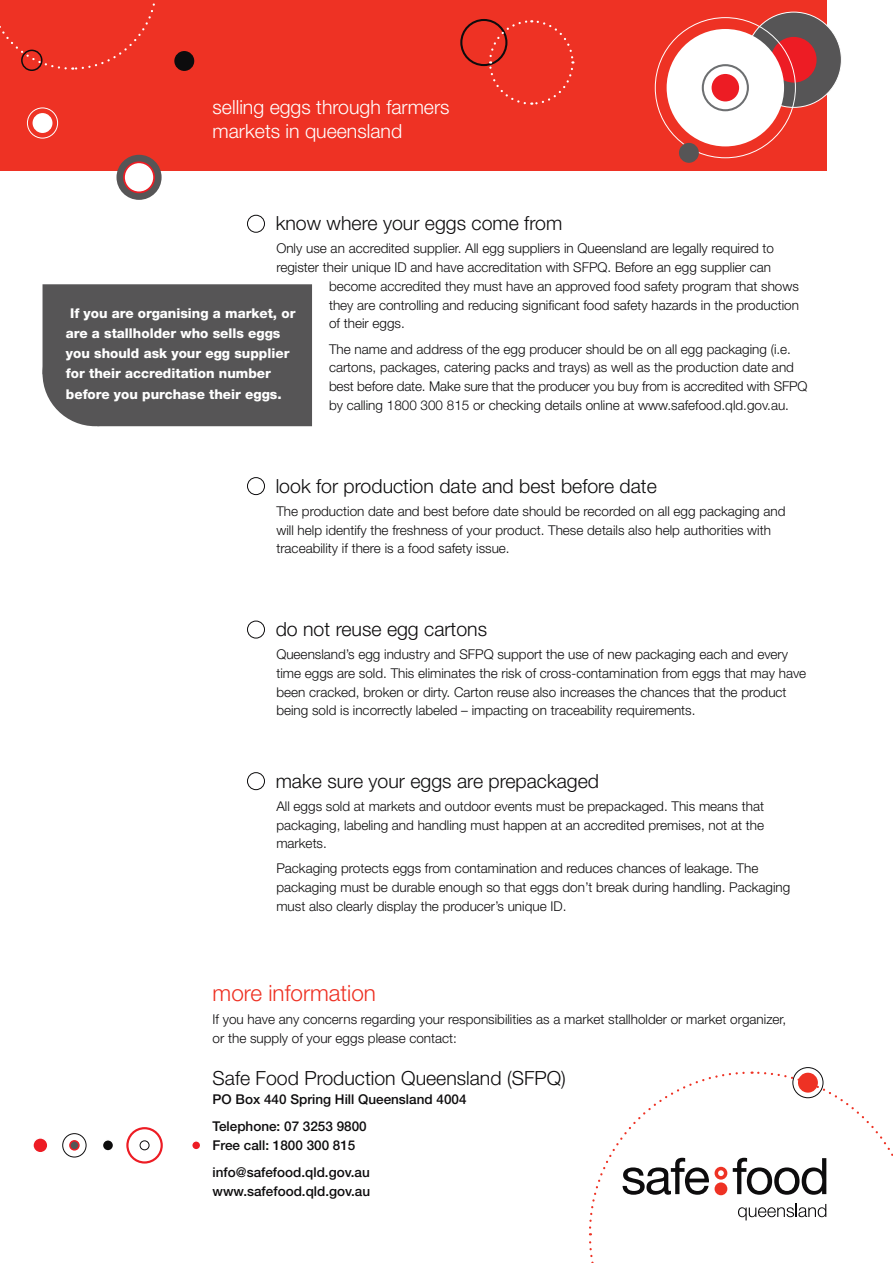
<style>
.page{position:relative;width:893px;height:1263px;background:#fff}
.page>*{position:absolute;margin:0;border:0;box-sizing:border-box;transform-origin:0 0}
.t1{font:300 22.5px "Helvetica Neue";color:#ee3224}
.t2{font:300 19.5px "Helvetica Neue";color:#0d0c0d}
.t3{font:300 19.5px/23.4px "Helvetica Neue";color:#fff}
.t4{font:300 13.5px/18.8px "Helvetica Neue";color:#0d0c0d}
.t5{font:800 13.5px/20.2px "Helvetica Neue";color:#fff}
.t6{font:500 13.5px/27.3px "Helvetica Neue";color:#0d0c0d}
</style>
<div class="page">
<div style="left:247px;top:215px;width:18px;height:18px;border:1px solid #0d0c0d;border-radius:50%"></div>
<div style="left:247px;top:477px;width:18px;height:18px;border:1px solid #0d0c0d;border-radius:50%"></div>
<div style="left:247px;top:621px;width:18px;height:17px;border:1px solid #0d0c0d;border-radius:50%"></div>
<div style="left:247px;top:772px;width:18px;height:18px;border:1px solid #0d0c0d;border-radius:50%"></div>
<div style="left:43px;top:284px;width:269px;height:142px;background:#565556"></div>
<div style="left:43px;top:321px;width:105px;height:105px;background:#565556;border-radius:50%"></div>
<div style="left:125px;top:1126px;width:39px;height:39px;border:4px solid #fff;border-radius:50%"></div>
<div style="left:127px;top:1128px;width:35px;height:34px;background:#fff;border-radius:50%"></div>
<div style="left:126px;top:1127px;width:37px;height:36px;border:2px solid #ed1c24;border-radius:50%"></div>
<div style="left:61px;top:1132px;width:27px;height:26px;border:3px solid #fff;border-radius:50%"></div>
<div style="left:63px;top:1134px;width:23px;height:23px;background:#fff;border-radius:50%"></div>
<div style="left:62px;top:1133px;width:24px;height:24px;border:1px solid #0d0c0d;border-radius:50%"></div>
<div style="left:33px;top:1138px;width:15px;height:15px;background:#ed1c24;border-radius:50%"></div>
<div style="left:32px;top:1137px;width:17px;height:16px;border:2px solid #fff;border-radius:50%"></div>
<div style="left:102px;top:1140px;width:12px;height:11px;background:#0d0c0d;border-radius:50%"></div>
<div style="left:102px;top:1139px;width:12px;height:13px;border:2px solid #fff;border-radius:50%"></div>
<div style="left:70px;top:1141px;width:9px;height:9px;background:#565556;border-radius:50%"></div>
<div style="left:69px;top:1140px;width:11px;height:10px;border:2px solid #ed1c24;border-radius:50%"></div>
<div style="left:192px;top:1141px;width:9px;height:9px;background:#ed1c24;border-radius:50%"></div>
<div style="left:191px;top:1140px;width:10px;height:10px;border:2px solid #fff;border-radius:50%"></div>
<div style="left:140px;top:1140px;width:9px;height:10px;border:1px solid #0d0c0d;border-radius:50%"></div>
<div style="left:0;top:0;width:826px;height:170px;background:#ee3224"></div>
<div style="left:746px;top:12px;width:95px;height:95px;background:#565556;border-radius:50%"></div>
<div style="left:771px;top:37px;width:46px;height:46px;background:#ed1c24;border-radius:50%"></div>
<div style="left:667px;top:29px;width:117px;height:117px;background:#fff;border-radius:50%"></div>
<div style="left:712px;top:74px;width:27px;height:27px;background:#ed1c24;border-radius:50%"></div>
<div style="left:702px;top:64px;width:47px;height:47px;border:2px solid #6d6f71;border-radius:50%"></div>
<div style="left:460px;top:19px;width:47px;height:47px;border:2px solid #0d0c0d;border-radius:50%"></div>
<div style="left:116px;top:155px;width:46px;height:45px;background:#565556;border-radius:50%"></div>
<div style="left:174px;top:51px;width:20px;height:20px;background:#0d0c0d;border-radius:50%"></div>
<div style="left:33px;top:113px;width:19px;height:20px;background:#fff;border-radius:50%"></div>
<div style="left:679px;top:143px;width:20px;height:20px;background:#565556;border-radius:50%"></div>
<svg style="left:488px;top:19px;width:87px;height:86px"></svg>
<svg style="left:0;top:3px;width:155px;height:68px"></svg>
<div style="left:27px;top:108px;width:31px;height:30px;border:1px solid #fff;border-radius:50%"></div>
<svg style="left:123px;top:161px;width:32px;height:32px"></svg>
<div style="left:125px;top:163px;width:28px;height:28px;background:#fff;border-radius:50%"></div>
<div style="left:792px;top:1067px;width:31px;height:31px;border:1px solid #0d0c0d;border-radius:50%"></div>
<svg style="left:588px;top:1070px;width:305px;height:193px"></svg>
<h2 class="t3" style="left:213px;top:95px;width:238px">selling eggs through farmers markets in queensland</h2>
<h2 class="t2" style="left:276px;top:212px;width:288px">know where your eggs come from</h2>
<p class="t4" style="left:276px;top:239px;width:499px">Only use an accredited supplier. All egg suppliers in Queensland are legally required to</p>
<p class="t4" style="left:276px;top:258px;width:496px">register their unique ID and have accreditation with SFPQ. Before an egg supplier can</p>
<p class="t4" style="left:329px;top:276px;width:471px">become accredited they must have an approved food safety program that shows</p>
<p class="t4" style="left:329px;top:295px;width:471px">they are controlling and reducing significant food safety hazards in the production</p>
<p class="t4" style="left:329px;top:314px;width:77px">of their eggs.</p>
<p class="t4" style="left:329px;top:339px;width:480px">The name and address of the egg producer should be on all egg packaging (i.e. cartons, packages, catering packs and trays) as well as the production date and best before date. Make sure that the producer you buy from is accredited with SFPQ by calling 1800 300 815 or checking details online at www.safefood.qld.gov.au.</p>
<p class="t5" style="left:66px;top:303px;width:231px;text-indent:4px">If you are organising a market, or are a stallholder who sells eggs you should ask your egg supplier for their accreditation number before you purchase their eggs.</p>
<h2 class="t2" style="left:276px;top:474px;width:383px">look for production date and best before date</h2>
<p class="t4" style="left:276px;top:501px;width:510px">The production date and best before date should be recorded on all egg packaging and will help identify the freshness of your product. These details also help authorities with traceability if there is a food safety issue.</p>
<h2 class="t2" style="left:276px;top:617px;width:213px">do not reuse egg cartons</h2>
<p class="t4" style="left:276px;top:645px;width:531px">Queensland’s egg industry and SFPQ support the use of new packaging each and every time eggs are sold. This eliminates the risk of cross-contamination from eggs that may have been cracked, broken or dirty. Carton reuse also increases the chances that the product being sold is incorrectly labeled – impacting on traceability requirements.</p>
<h2 class="t2" style="left:276px;top:769px;width:325px">make sure your eggs are prepackaged</h2>
<p class="t4" style="left:276px;top:796px;width:489px;text-align:justify">All eggs sold at markets and outdoor events must be prepackaged. This means that packaging, labeling and handling must happen at an accredited premises, not at the markets.</p>
<p class="t4" style="left:276px;top:859px;width:515px">Packaging protects eggs from contamination and reduces chances of leakage. The packaging must be durable enough so that eggs don’t break during handling. Packaging must also clearly display the producer’s unique ID.</p>
<h1 class="t1" style="left:213px;top:979px;width:165px">more information</h1>
<p class="t4" style="left:213px;top:1009px;width:575px">If you have any concerns regarding your responsibilities as a market stallholder or market organizer, or the supply of your eggs please contact:</p>
<h2 class="t2" style="left:213px;top:1066px;width:355px">Safe Food Production Queensland (SFPQ)</h2>
<p class="t6" style="left:213px;top:1085px;width:255px">PO Box 440 Spring Hill Queensland 4004<br>Telephone: 07 3253 9800</p>
<p class="t6" style="left:213px;top:1131px;width:159px">Free call: 1800 300 815 info@safefood.qld.gov.au</p>
<p class="t6" style="left:213px;top:1177px;width:159px">www.safefood.qld.gov.au</p>
</div>
